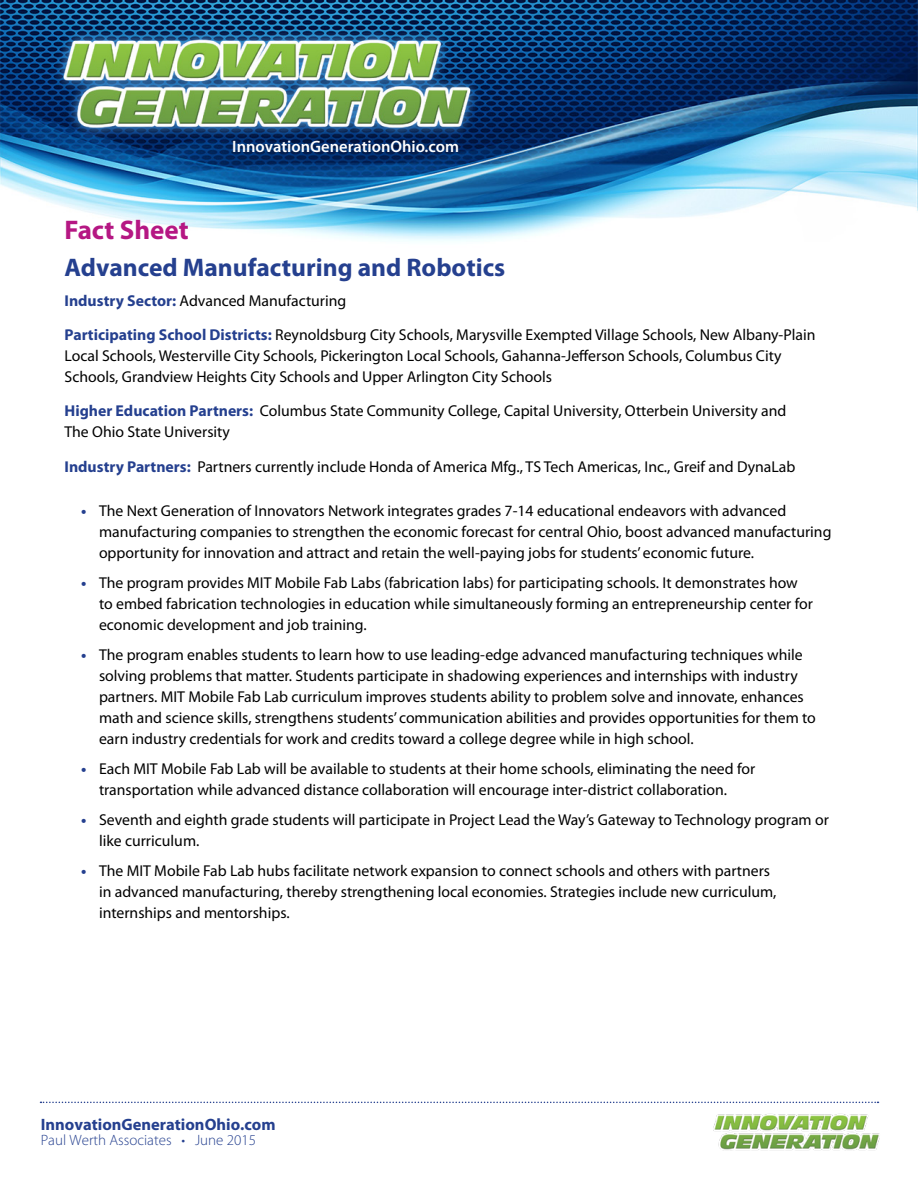
<style>
.page{position:relative;width:918px;height:1188px;background:#fff}
.page>*{position:absolute;margin:0;border:0;box-sizing:border-box;transform-origin:0 0}
.t1{font:700 27px "Myriad Pro";color:#b51783}
.t2{font:700 25.5px "Myriad Pro";color:#25408f}
.t3{font:700 16.5px "Myriad Pro";color:#25408f}
.t4{font:600 16.5px "Myriad Pro";color:#fff}
.t5{font:15.75px/21px "Myriad Pro";color:#000}
.t6{font:300 15px "Myriad Pro";color:#25408f}
.s1{font-weight:700;color:#25408f}
</style>
<div class="page">
<img style="left:0;top:0;width:918px;height:242px">
<img style="left:51px;top:11px;width:431px;height:145px">
<img style="left:708px;top:1101px;width:172px;height:50px">
<svg style="left:40px;top:1102px;width:839px;height:1px"></svg>
<h1 class="t1" style="left:64px;top:212px;width:126px">Fact Sheet</h1>
<p class="t4" style="left:232px;top:136px;width:228px">InnovationGenerationOhio.com</p>
<h2 class="t2" style="left:64px;top:251px;width:442px">Advanced Manufacturing and Robotics</h2>
<p class="t5" style="left:64px;top:283px;width:753px;line-height:34.5px"><span class="s1">Industry Sector:</span> Advanced Manufacturing<br><span class="s1">Participating School Districts:</span> Reynoldsburg City Schools, Marysville Exempted Village Schools, New Albany-Plain</p>
<p class="t5" style="left:64px;top:345px;width:719px">Local Schools, Westerville City Schools, Pickerington Local Schools, Gahanna-Jefferson Schools, Columbus City<br>Schools, Grandview Heights City Schools and Upper Arlington City Schools</p>
<p class="t5" style="left:64px;top:400px;width:723px"><span class="s1">Higher Education Partners:</span> Columbus State Community College, Capital University, Otterbein University and<br>The Ohio State University</p>
<p class="t5" style="left:64px;top:456px;width:733px"><span class="s1">Industry Partners:</span> Partners currently include Honda of America Mfg., TS Tech Americas, Inc., Greif and DynaLab</p>
<p class="t5" style="left:99px;top:500px;width:734px;text-indent:-18px"><span class="s1">•</span> The Next Generation of Innovators Network integrates grades 7-14 educational endeavors with advanced manufacturing companies to strengthen the economic forecast for central Ohio, boost advanced manufacturing opportunity for innovation and attract and retain the well-paying jobs for students’ economic future.</p>
<p class="t5" style="left:99px;top:572px;width:715px;text-indent:-18px"><span class="s1">•</span> The program provides MIT Mobile Fab Labs (fabrication labs) for participating schools. It demonstrates how to embed fabrication technologies in education while simultaneously forming an entrepreneurship center for economic development and job training.</p>
<p class="t5" style="left:99px;top:644px;width:718px;text-indent:-18px"><span class="s1">•</span> The program enables students to learn how to use leading-edge advanced manufacturing techniques while solving problems that matter. Students participate in shadowing experiences and internships with industry partners. MIT Mobile Fab Lab curriculum improves students ability to problem solve and innovate, enhances math and science skills, strengthens students’ communication abilities and provides opportunities for them to earn industry credentials for work and credits toward a college degree while in high school.</p>
<p class="t5" style="left:99px;top:758px;width:658px;text-indent:-18px"><span class="s1">•</span> Each MIT Mobile Fab Lab will be available to students at their home schools, eliminating the need for transportation while advanced distance collaboration will encourage inter-district collaboration.</p>
<p class="t5" style="left:99px;top:809px;width:731px;text-indent:-18px"><span class="s1">•</span> Seventh and eighth grade students will participate in Project Lead the Way’s Gateway to Technology program or like curriculum.</p>
<p class="t5" style="left:99px;top:860px;width:679px;text-indent:-18px"><span class="s1">•</span> The MIT Mobile Fab Lab hubs facilitate network expansion to connect schools and others with partners in advanced manufacturing, thereby strengthening local economies. Strategies include new curriculum, internships and mentorships.</p>
<p class="t3" style="left:41px;top:1114px;width:236px">InnovationGenerationOhio.com</p>
<p class="t6" style="left:41px;top:1131px;width:217px">Paul Werth Associates • June 2015</p>
</div>
